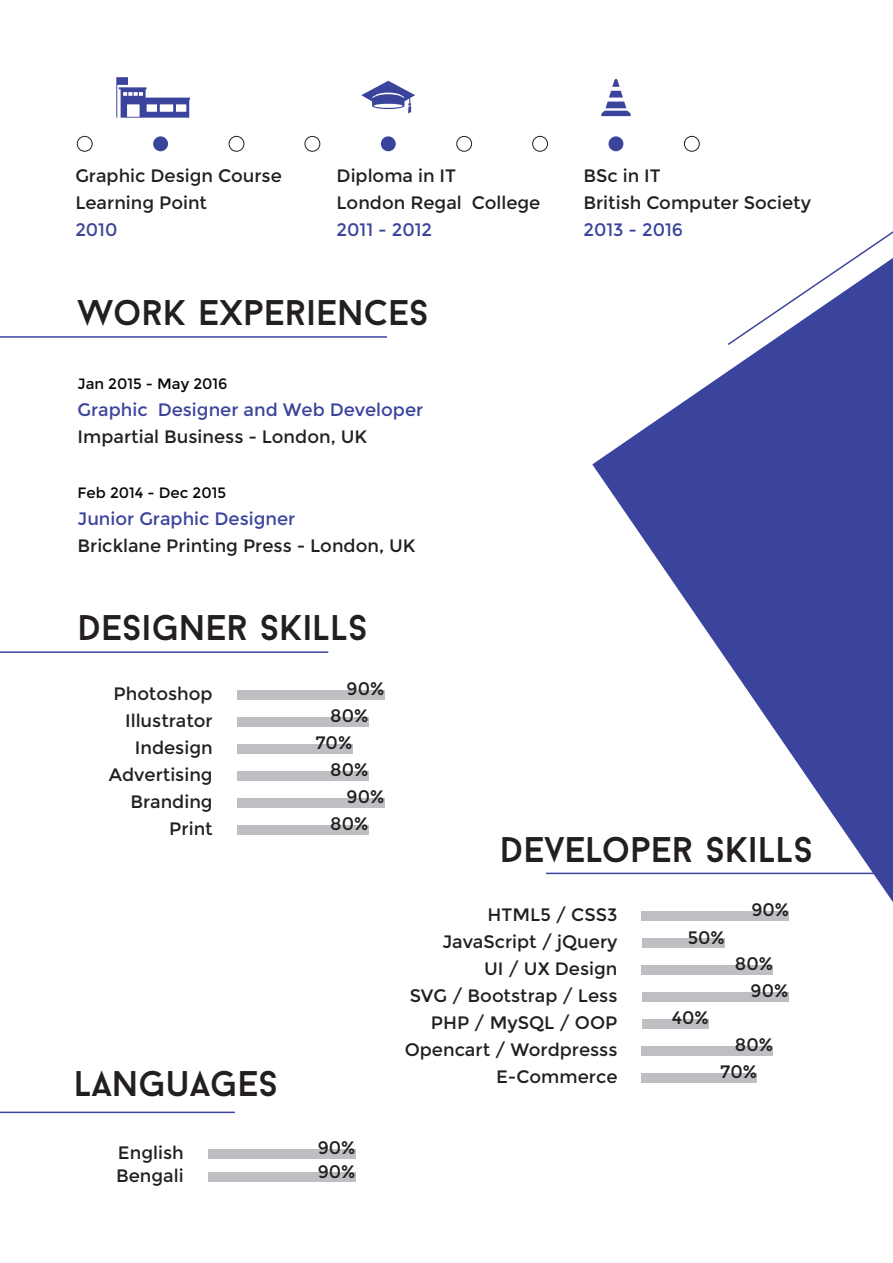
<style>
.page{position:relative;width:893px;height:1263px;background:#fff}
.page>*{position:absolute;margin:0;border:0;box-sizing:border-box;transform-origin:0 0}
.t1{font:35.7px "Baron Neue";color:#231f20}
.t2{font:18px/27px "Montserrat";color:#231f20}
.t3{font:18px "Montserrat";color:#3b449c}
.t4{font:15px "Montserrat";color:#070807}
</style>
<div class="page">
<svg style="left:854px;top:231px;width:39px;height:27px"></svg>
<svg style="left:592px;top:258px;width:301px;height:644px"></svg>
<div style="left:608px;top:136px;width:15px;height:15px;background:#3b449c;border-radius:50%"></div>
<div style="left:381px;top:136px;width:15px;height:15px;background:#3b449c;border-radius:50%"></div>
<div style="left:305px;top:136px;width:15px;height:16px;border:1px solid #231f20;border-radius:50%"></div>
<div style="left:229px;top:136px;width:15px;height:16px;border:1px solid #231f20;border-radius:50%"></div>
<div style="left:532px;top:136px;width:16px;height:16px;border:1px solid #231f20;border-radius:50%"></div>
<div style="left:456px;top:136px;width:16px;height:16px;border:1px solid #231f20;border-radius:50%"></div>
<div style="left:684px;top:136px;width:16px;height:16px;border:1px solid #231f20;border-radius:50%"></div>
<div style="left:77px;top:136px;width:16px;height:16px;border:1px solid #231f20;border-radius:50%"></div>
<div style="left:153px;top:136px;width:15px;height:15px;background:#3b449c;border-radius:50%"></div>
<svg style="left:361px;top:81px;width:54px;height:33px"></svg>
<svg style="left:601px;top:78px;width:30px;height:38px"></svg>
<svg style="left:116px;top:77px;width:74px;height:41px"></svg>
<hr style="left:0;top:336px;width:387px;height:2px;background:#3b449c">
<hr style="left:0;top:651px;width:328px;height:2px;background:#3b449c">
<hr style="left:546px;top:873px;width:347px;height:1px;background:#3b449c">
<hr style="left:0;top:1111px;width:235px;height:2px;background:#3b449c">
<div style="left:208px;top:1149px;width:147px;height:10px;background:#bebfc2"></div>
<div style="left:208px;top:1173px;width:147px;height:9px;background:#bebfc2"></div>
<div style="left:237px;top:690px;width:147px;height:9px;background:#bebfc2"></div>
<div style="left:237px;top:717px;width:131px;height:9px;background:#bebfc2"></div>
<div style="left:237px;top:744px;width:115px;height:9px;background:#bebfc2"></div>
<div style="left:237px;top:771px;width:131px;height:9px;background:#bebfc2"></div>
<div style="left:237px;top:798px;width:147px;height:9px;background:#bebfc2"></div>
<div style="left:237px;top:825px;width:131px;height:9px;background:#bebfc2"></div>
<div style="left:642px;top:911px;width:147px;height:10px;background:#bebfc2"></div>
<div style="left:642px;top:938px;width:83px;height:9px;background:#bebfc2"></div>
<div style="left:642px;top:965px;width:131px;height:9px;background:#bebfc2"></div>
<div style="left:642px;top:992px;width:146px;height:9px;background:#bebfc2"></div>
<div style="left:642px;top:1019px;width:67px;height:9px;background:#bebfc2"></div>
<div style="left:642px;top:1046px;width:131px;height:9px;background:#bebfc2"></div>
<div style="left:642px;top:1073px;width:115px;height:10px;background:#bebfc2"></div>
<p class="t2" style="left:75px;top:162px;width:208px">Graphic Design Course<br>Learning Point</p>
<p class="t3" style="left:75px;top:219px;width:44px">2010</p>
<p class="t2" style="left:337px;top:162px;width:205px">Diploma in IT<br>London Regal College</p>
<p class="t3" style="left:337px;top:219px;width:97px">2011 - 2012</p>
<h1 class="t1" style="left:78px;top:290px;width:353px">WORK EXPERIENCES</h1>
<p class="t4" style="left:78px;top:375px;width:152px">Jan 2015 - May 2016</p>
<p class="t3" style="left:78px;top:400px;width:347px">Graphic Designer and Web Developer</p>
<p class="t2" style="left:78px;top:424px;width:291px">Impartial Business - London, UK</p>
<p class="t4" style="left:78px;top:483px;width:150px">Feb 2014 - Dec 2015</p>
<p class="t3" style="left:78px;top:508px;width:219px">Junior Graphic Designer</p>
<p class="t2" style="left:78px;top:532px;width:340px">Bricklane Printing Press - London, UK</p>
<h1 class="t1" style="left:78px;top:605px;width:291px">DESIGNER SKILLS</h1>
<p class="t2" style="left:583px;top:162px;width:229px">BSc in IT<br>British Computer Society</p>
<p class="t3" style="left:583px;top:219px;width:101px">2013 - 2016</p>
<p class="t2" style="left:109px;top:680px;width:105px;text-align:right">Photoshop<br>Illustrator<br>Indesign<br>Advertising<br>Branding<br>Print</p>
<p class="t2" style="left:347px;top:675px;width:39px">90%</p>
<p class="t2" style="left:330px;top:702px;width:39px">80%</p>
<p class="t2" style="left:315px;top:729px;width:38px">70%</p>
<p class="t2" style="left:330px;top:756px;width:39px">80%</p>
<p class="t2" style="left:347px;top:783px;width:39px">90%</p>
<p class="t2" style="left:330px;top:810px;width:39px">80%</p>
<h1 class="t1" style="left:74px;top:1061px;width:205px">LANGUAGES</h1>
<p class="t2" style="left:118px;top:1139px;width:67px">English</p>
<p class="t2" style="left:318px;top:1136px;width:39px;line-height:23.7px">90%<br>90%</p>
<p class="t2" style="left:116px;top:1162px;width:69px">Bengali</p>
<h1 class="t1" style="left:500px;top:827px;width:314px">DEVELOPER SKILLS</h1>
<p class="t2" style="left:405px;top:901px;width:214px;text-align:right">HTML5 / CSS3<br>JavaScript / jQuery<br>UI / UX Design<br>SVG / Bootstrap / Less<br>PHP / MySQL / OOP<br>Opencart / Wordpresss<br>E-Commerce</p>
<p class="t2" style="left:751px;top:896px;width:39px">90%</p>
<p class="t2" style="left:688px;top:924px;width:38px">50%</p>
<p class="t2" style="left:751px;top:950px;width:39px;text-indent:-16px">80%<br>90%</p>
<p class="t2" style="left:672px;top:1004px;width:38px">40%</p>
<p class="t2" style="left:720px;top:1031px;width:54px;text-indent:15px">80%<br>70%</p>
</div>
